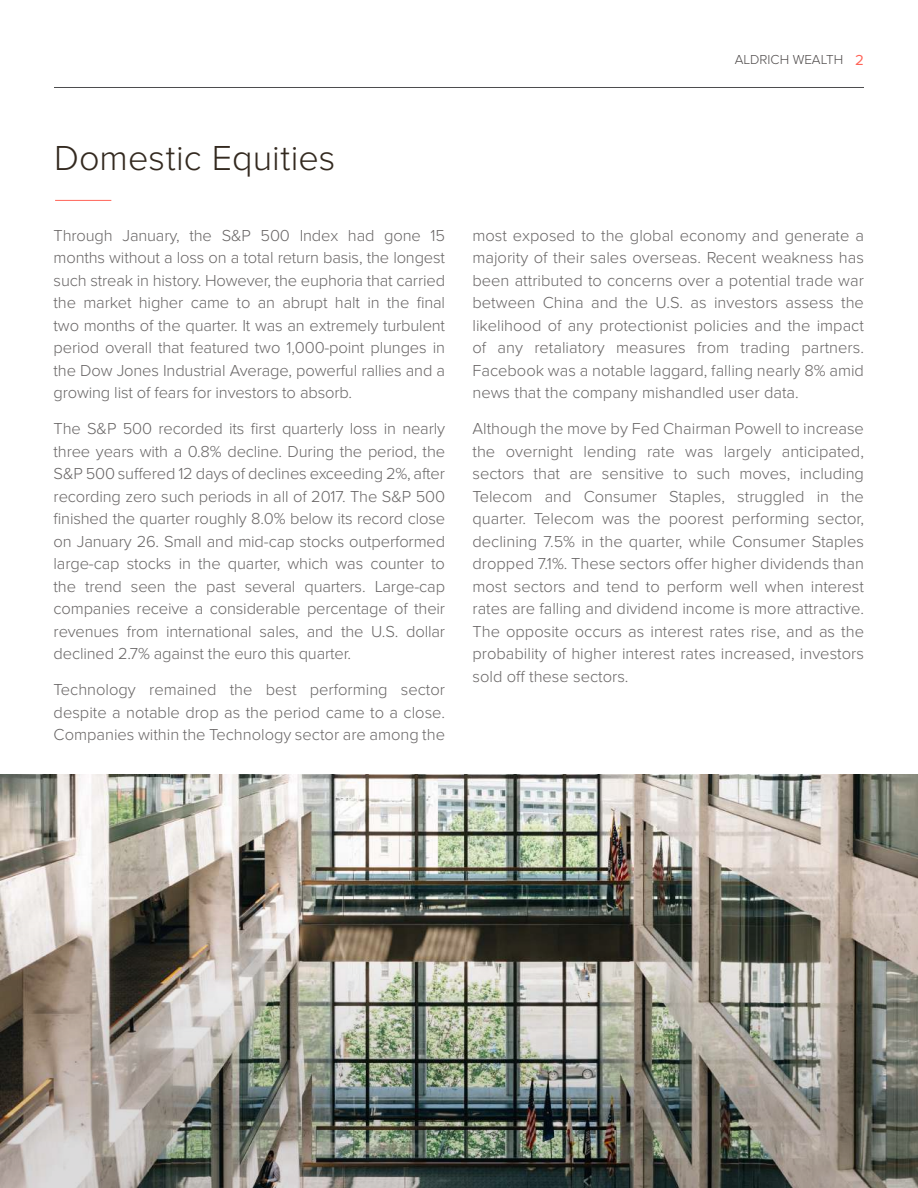
<style>
.page{position:relative;width:918px;height:1188px;background:#fff}
.page>*{position:absolute;margin:0;border:0;box-sizing:border-box;transform-origin:0 0}
.t1{font:300 36px "Proxima Nova";color:#33291f}
.t2{font:300 16.5px/22.5px "Proxima Nova";color:#696666;text-align:justify}
.t3{font:300 13.5px "Proxima Nova";color:#4f4b4b}
.s1{font-weight:400;font-size:15px;color:#ff6357}
</style>
<div class="page">
<hr style="left:54px;top:87px;width:810px;height:1px;background:#4d4d4f">
<hr style="left:55px;top:200px;width:56px;height:1px;background:#ff6357">
<img style="left:0;top:774px;width:918px;height:102px">
<img style="left:0;top:876px;width:918px;height:312px">
<p class="t3" style="left:735px;top:54px;width:131px">ALDRICH WEALTH <span class="s1">2</span></p>
<h1 class="t1" style="left:54px;top:143px;width:283px">Domestic Equities</h1>
<p class="t2" style="left:54px;top:225px;width:393px">Through January, the S&amp;P 500 Index had gone 15 months without a loss on a total return basis, the longest such streak in history. However, the euphoria that carried the market higher came to an abrupt halt in the final two months of the quarter. It was an extremely turbulent period overall that featured two 1,000-point plunges in the Dow Jones Industrial Average, powerful rallies and a growing list of fears for investors to absorb.</p>
<p class="t2" style="left:54px;top:418px;width:393px">The S&amp;P 500 recorded its first quarterly loss in nearly three years with a 0.8% decline. During the period, the S&amp;P 500 suffered 12 days of declines exceeding 2%, after recording zero such periods in all of 2017. The S&amp;P 500 finished the quarter roughly 8.0% below its record close on January 26. Small and mid-cap stocks outperformed large-cap stocks in the quarter, which was counter to the trend seen the past several quarters. Large-cap companies receive a considerable percentage of their revenues from international sales, and the U.S. dollar declined 2.7% against the euro this quarter.</p>
<p class="t2" style="left:54px;top:679px;width:393px">Technology remained the best performing sector despite a notable drop as the period came to a close.<br>Companies within the Technology sector are among the</p>
<p class="t2" style="left:472px;top:225px;width:393px">most exposed to the global economy and generate a majority of their sales overseas. Recent weakness has been attributed to concerns over a potential trade war between China and the U.S. as investors assess the likelihood of any protectionist policies and the impact of any retaliatory measures from trading partners.<br>Facebook was a notable laggard, falling nearly 8% amid news that the company mishandled user data.</p>
<p class="t2" style="left:472px;top:418px;width:393px">Although the move by Fed Chairman Powell to increase the overnight lending rate was largely anticipated, sectors that are sensitive to such moves, including Telecom and Consumer Staples, struggled in the quarter. Telecom was the poorest performing sector, declining 7.5% in the quarter, while Consumer Staples dropped 7.1%. These sectors offer higher dividends than most sectors and tend to perform well when interest rates are falling and dividend income is more attractive.<br>The opposite occurs as interest rates rise, and as the probability of higher interest rates increased, investors sold off these sectors.</p>
</div>
